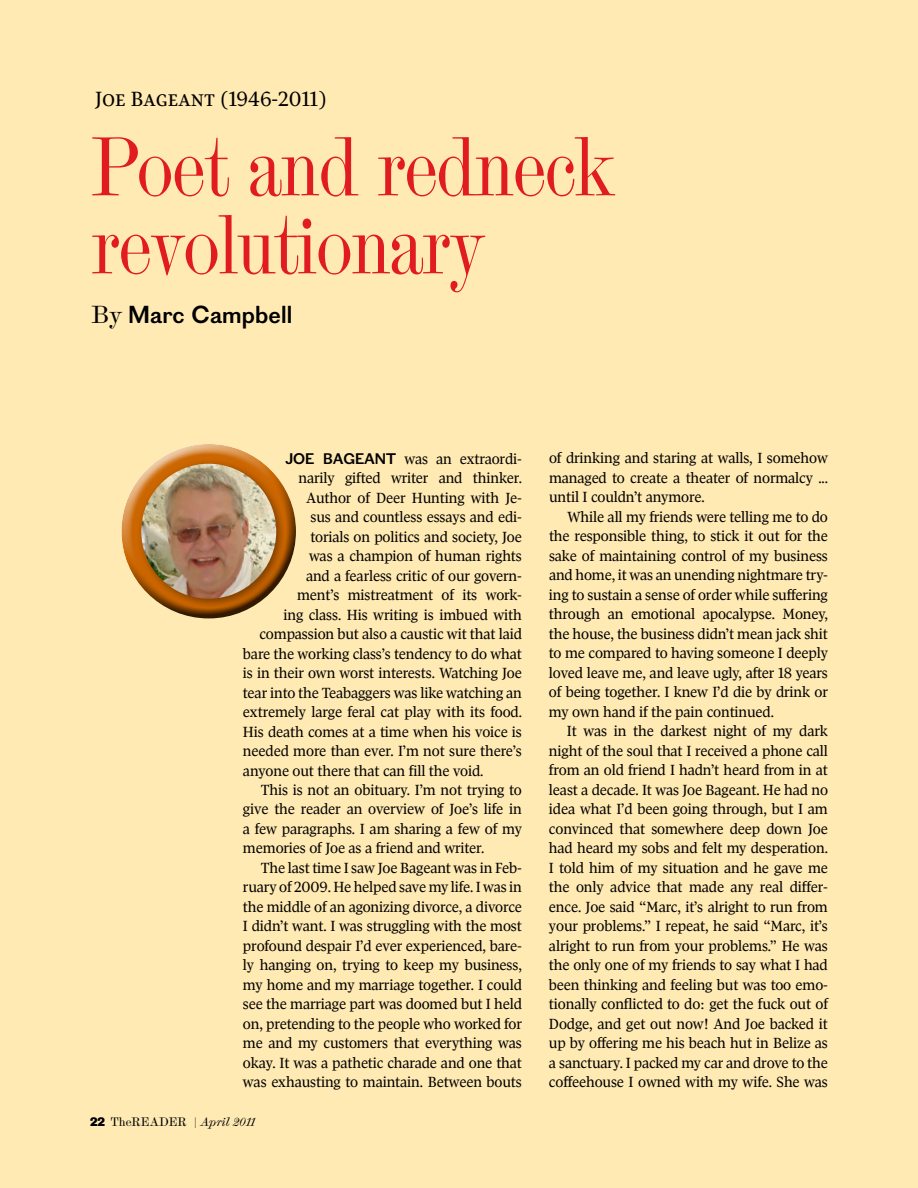
<style>
.page{position:relative;width:918px;height:1188px;background:#ffeab3}
.page>*{position:absolute;margin:0;border:0;box-sizing:border-box;transform-origin:0 0}
.t1{font:81px/78px "Scotch Modern Display";letter-spacing:-.015em;color:#e11b22;scale:.85 1}
.t2{font:700 24px "Figgins Sans";color:#000}
.t3{font:21px "Pratt Pro";color:#000}
.t4{font:15px/19.5px "Pratt Pro";letter-spacing:-.01em;color:#000;text-align:justify}
.t5{font:700 15px "Figgins Sans";color:#000}
.t6{font:12px "Scotch Modern";color:#000}
.s1{font-family:"Scotch Modern";font-weight:400}
.s2{font-family:"Figgins Sans";font-weight:700}
.s3{font-family:"Figgins Sans";font-weight:800}
.s4{font-style:italic}
</style>
<div class="page">
<div style="left:121px;top:444px;width:170px;height:134px;background:#fff;opacity:.75"></div>
<div style="left:123px;top:471px;width:175px;height:148px;background:#000;opacity:.75"></div>
<div style="left:136px;top:458px;width:151px;height:152px;background:#000;opacity:.4"></div>
<img style="left:141px;top:464px;width:135px;height:135px">
<h3 class="t3" style="left:95px;top:87px;width:233px">Joe Bageant (1946-2011)</h3>
<h1 class="t1" style="left:92px;top:133px;width:619px">Poet and redneck revolutionary</h1>
<h2 class="t2" style="left:92px;top:300px;width:202px"><span class="s1">BY</span> Marc Campbell</h2>
<p class="t5" style="left:285px;top:449px;width:11px">Joe</p>
<p class="t4" style="left:323px;top:449px;width:200px"><span class="s2">Bageant</span> was an extraordi-</p>
<p class="t4" style="left:298px;top:469px;width:225px">narily gifted writer and thinker.</p>
<p class="t4" style="left:306px;top:488px;width:217px">Author of Deer Hunting with Je-</p>
<p class="t4" style="left:310px;top:508px;width:213px">sus and countless essays and edi-</p>
<p class="t4" style="left:310px;top:527px;width:213px">torials on politics and society, Joe</p>
<p class="t4" style="left:309px;top:547px;width:214px">was a champion of human rights</p>
<p class="t4" style="left:306px;top:566px;width:217px">and a fearless critic of our govern-</p>
<p class="t4" style="left:297px;top:586px;width:226px">ment’s mistreatment of its work-</p>
<p class="t4" style="left:283px;top:605px;width:240px">ing class. His writing is imbued with</p>
<p class="t4" style="left:259px;top:625px;width:264px">compassion but also a caustic wit that laid</p>
<p class="t4" style="left:243px;top:644px;width:280px">bare the working class’s tendency to do what</p>
<p class="t4" style="left:243px;top:664px;width:280px">is in their own worst interests. Watching Joe</p>
<p class="t4" style="left:243px;top:683px;width:281px">tear into the Teabaggers was like watching an</p>
<p class="t4" style="left:243px;top:703px;width:281px">extremely large feral cat play with its food.</p>
<p class="t4" style="left:243px;top:722px;width:281px">His death comes at a time when his voice is</p>
<p class="t4" style="left:243px;top:742px;width:281px">needed more than ever. I’m not sure there’s</p>
<p class="t4" style="left:243px;top:761px;width:242px">anyone out there that can fill the void.</p>
<p class="t4" style="left:261px;top:781px;width:262px">This is not an obituary. I’m not trying to</p>
<p class="t4" style="left:243px;top:800px;width:281px">give the reader an overview of Joe’s life in</p>
<p class="t4" style="left:243px;top:820px;width:281px">a few paragraphs. I am sharing a few of my</p>
<p class="t4" style="left:243px;top:839px;width:243px">memories of Joe as a friend and writer.</p>
<p class="t4" style="left:261px;top:859px;width:262px">The last time I saw Joe Bageant was in Feb-</p>
<p class="t4" style="left:243px;top:878px;width:280px">ruary of 2009. He helped save my life. I was in</p>
<p class="t4" style="left:243px;top:898px;width:280px">the middle of an agonizing divorce, a divorce</p>
<p class="t4" style="left:243px;top:917px;width:280px">I didn’t want. I was struggling with the most</p>
<p class="t4" style="left:243px;top:937px;width:280px">profound despair I’d ever experienced, bare-</p>
<p class="t4" style="left:243px;top:956px;width:280px">ly hanging on, trying to keep my business,</p>
<p class="t4" style="left:243px;top:976px;width:281px">my home and my marriage together. I could</p>
<p class="t4" style="left:243px;top:995px;width:280px">see the marriage part was doomed but I held</p>
<p class="t4" style="left:243px;top:1015px;width:280px">on, pretending to the people who worked for</p>
<p class="t4" style="left:243px;top:1034px;width:280px">me and my customers that everything was</p>
<p class="t4" style="left:243px;top:1054px;width:280px">okay. It was a pathetic charade and one that</p>
<p class="t4" style="left:243px;top:1073px;width:280px">was exhausting to maintain. Between bouts</p>
<p class="t6" style="left:90px;top:1114px;width:167px"><span class="s3">22</span> THEREADER | <span class="s4">April 2011</span></p>
<p class="t4" style="left:549px;top:449px;width:280px">of drinking and staring at walls, I somehow managed to create a theater of normalcy ... until I couldn’t anymore.</p>
<p class="t4" style="left:549px;top:508px;width:281px;text-indent:18px">While all my friends were telling me to do the responsible thing, to stick it out for the sake of maintaining control of my business and home, it was an unending nightmare try&shy;ing to sustain a sense of order while suffering through an emotional apocalypse. Money, the house, the business didn’t mean jack shit to me compared to having someone I deeply loved leave me, and leave ugly, after 18 years of being together. I knew I’d die by drink or my own hand if the pain continued.</p>
<p class="t4" style="left:549px;top:722px;width:281px;text-indent:18px">It was in the darkest night of my dark night of the soul that I received a phone call from an old friend I hadn’t heard from in at least a decade. It was Joe Bageant. He had no idea what I’d been going through, but I am convinced that somewhere deep down Joe had heard my sobs and felt my desperation.<br>I told him of my situation and he gave me the only advice that made any real differ&shy;ence. Joe said “Marc, it’s alright to run from your problems.” I repeat, he said “Marc, it’s alright to run from your problems.” He was the only one of my friends to say what I had been thinking and feeling but was too emo&shy;tionally conflicted to do: get the fuck out of Dodge, and get out now! And Joe backed it up by offering me his beach hut in Belize as a sanctuary. I packed my car and drove to the coffeehouse I owned with my wife. She was</p>
</div>
